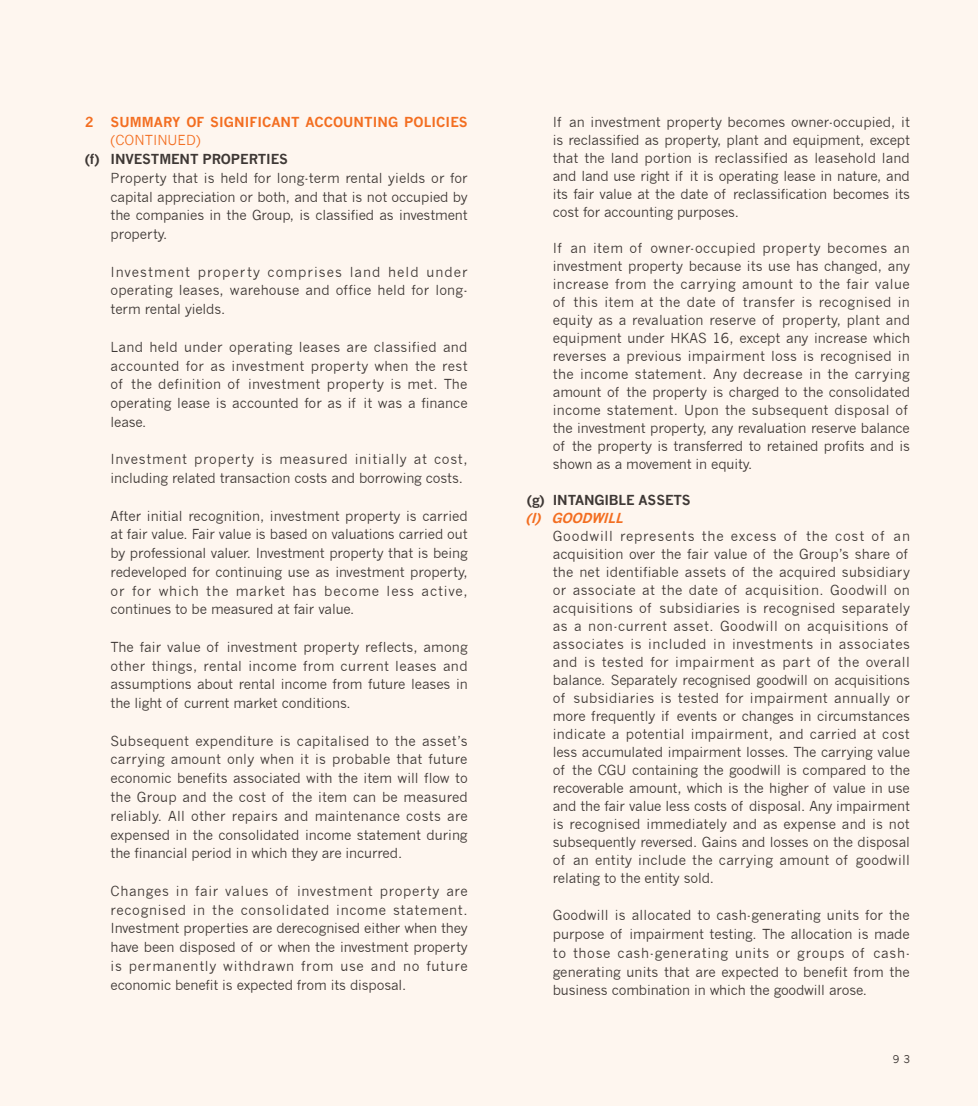
<style>
.page{position:relative;width:978px;height:1106px;background:#fef6ef}
.page>*{position:absolute;margin:0;border:0;box-sizing:border-box;transform-origin:0 0}
.t1{font:13.5px/18px "News Gothic";color:#3e3835;text-align:justify}
.t2{font:700 13.5px "News Gothic";letter-spacing:-.01em;color:#3e3835}
.t3{font:700 13.5px "News Gothic";letter-spacing:.005em;color:#f36e21}
.t4{font:13.5px "News Gothic";color:#f36e21}
.t5{font:italic 700 13.5px "News Gothic";color:#f36e21}
.t6{font:10.5px "News Gothic";color:#3e3835}
</style>
<div class="page">
<p class="t3" style="left:85px;top:113px;width:10px">2</p>
<p class="t3" style="left:111px;top:113px;width:359px">SUMMARY OF SIGNIFICANT ACCOUNTING POLICIES</p>
<p class="t4" style="left:111px;top:133px;width:92px">(CONTINUED)</p>
<p class="t2" style="left:85px;top:151px;width:205px">(f) INVESTMENT PROPERTIES</p>
<p class="t1" style="left:111px;top:169px;width:359px;line-height:18.8px">Property that is held for long-term rental yields or for capital appreciation or both, and that is not occupied by the companies in the Group, is classified as investment property.</p>
<p class="t1" style="left:111px;top:262px;width:359px;line-height:18.8px">Investment property comprises land held under operating leases, warehouse and office held for long&shy;term rental yields.</p>
<p class="t1" style="left:111px;top:337px;width:359px;line-height:18.8px">Land held under operating leases are classified and accounted for as investment property when the rest of the definition of investment property is met. The operating lease is accounted for as if it was a finance lease.</p>
<p class="t1" style="left:111px;top:450px;width:359px;line-height:18.8px">Investment property is measured initially at cost, including related transaction costs and borrowing costs.</p>
<p class="t1" style="left:111px;top:506px;width:359px;line-height:18.8px">After initial recognition, investment property is carried at fair value. Fair value is based on valuations carried out by professional valuer. Investment property that is being redeveloped for continuing use as investment property, or for which the market has become less active, continues to be measured at fair value.</p>
<p class="t1" style="left:111px;top:637px;width:359px;line-height:18.8px">The fair value of investment property reflects, among other things, rental income from current leases and assumptions about rental income from future leases in the light of current market conditions.</p>
<p class="t1" style="left:111px;top:731px;width:359px;line-height:18.8px">Subsequent expenditure is capitalised to the asset’s carrying amount only when it is probable that future economic benefits associated with the item will flow to the Group and the cost of the item can be measured reliably. All other repairs and maintenance costs are expensed in the consolidated income statement during the financial period in which they are incurred.</p>
<p class="t1" style="left:111px;top:881px;width:359px;line-height:18.8px">Changes in fair values of investment property are recognised in the consolidated income statement.<br>Investment properties are derecognised either when they have been disposed of or when the investment property is permanently withdrawn from use and no future economic benefit is expected from its disposal.</p>
<p class="t1" style="left:553px;top:113px;width:359px">If an investment property becomes owner-occupied, it is reclassified as property, plant and equipment, except that the land portion is reclassified as leasehold land and land use right if it is operating lease in nature, and its fair value at the date of reclassification becomes its cost for accounting purposes.</p>
<p class="t1" style="left:553px;top:239px;width:359px;text-align:left">If an item of owner-occupied property becomes an investment property because its use has changed, any increase from the carrying amount to the fair value of this item at the date of transfer is recognised in equity as a revaluation reserve of property, plant and equipment under HKAS 16, except any increase which reverses a previous impairment loss is recognised in the income statement. Any decrease in the carrying amount of the property is charged to the consolidated income statement. Upon the subsequent disposal of the investment property, any revaluation reserve balance of the property is transferred to retained profits and is shown as a movement in equity.</p>
<p class="t2" style="left:527px;top:491px;width:165px">(g) INTANGIBLE ASSETS</p>
<p class="t5" style="left:526px;top:509px;width:103px">(I) GOODWILL</p>
<p class="t1" style="left:553px;top:527px;width:359px;text-align:left">Goodwill represents the excess of the cost of an acquisition over the fair value of the Group’s share of the net identifiable assets of the acquired subsidiary or associate at the date of acquisition. Goodwill on acquisitions of subsidiaries is recognised separately as a non-current asset. Goodwill on acquisitions of associates is included in investments in associates and is tested for impairment as part of the overall balance. Separately recognised goodwill on acquisitions of subsidiaries is tested for impairment annually or more frequently if events or changes in circumstances indicate a potential impairment, and carried at cost less accumulated impairment losses. The carrying value of the CGU containing the goodwill is compared to the recoverable amount, which is the higher of value in use and the fair value less costs of disposal. Any impairment is recognised immediately and as expense and is not subsequently reversed. Gains and losses on the disposal of an entity include the carrying amount of goodwill relating to the entity sold.</p>
<p class="t1" style="left:553px;top:906px;width:359px;line-height:18.8px">Goodwill is allocated to cash-generating units for the purpose of impairment testing. The allocation is made to those cash-generating units or groups of cash&shy;generating units that are expected to benefit from the business combination in which the goodwill arose.</p>
<p class="t6" style="left:893px;top:1052px;width:19px">9 3</p>
</div>
